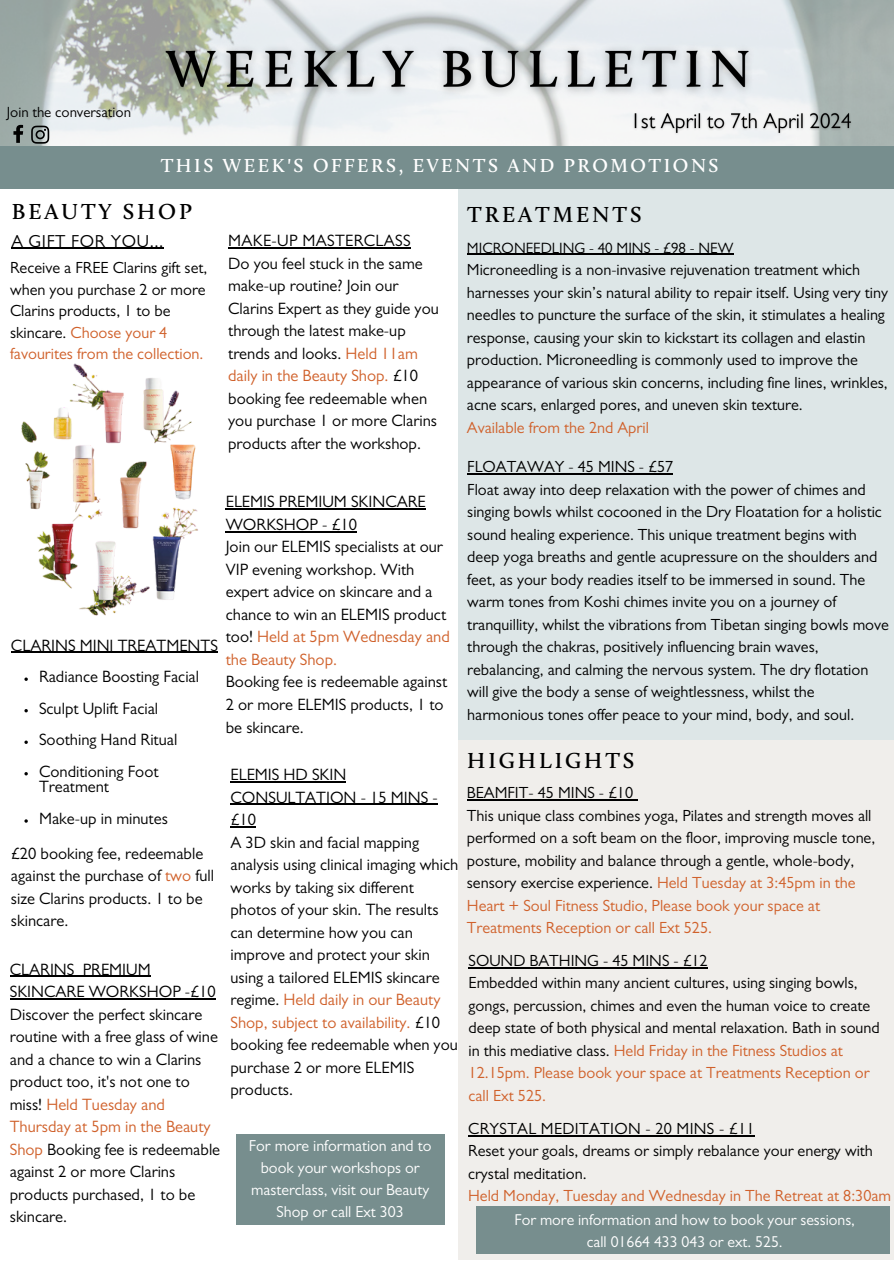
<style>
.page{position:relative;width:894px;height:1264px;background:#fff}
.page>*{position:absolute;margin:0;border:0;box-sizing:border-box;transform-origin:0 0}
.t1{font:600 22.5px "Calluna";letter-spacing:.13em;color:#000}
.t2{font:600 19.5px "Calluna";letter-spacing:.13em;color:#fff}
.t3{font:17.4px "Gill Sans MT Pro";letter-spacing:.035em;color:#000}
.t4{font:16.5px/22.5px "Gill Sans MT Pro";color:#000}
.t5{font:16.2px/22.5px "Gill Sans MT Pro";color:#000}
.t6{font:16.2px "Gill Sans MT Pro";color:#d0612b}
.t7{font:15.9px/22.2px "Gill Sans MT Pro";color:#fff;text-align:center}
.t8{font:15.75px/21.3px "Gill Sans MT Pro";color:#fff;text-align:center}
.t9{font:15px "Gill Sans MT Pro";color:#000}
.t10{font:14.85px "Gill Sans MT Pro";color:#000}
.s1{color:#d0612b}
</style>
<div class="page">
<div style="left:458px;top:189px;width:435px;height:550px;background:#dde6e7"></div>
<div style="left:458px;top:740px;width:435px;height:519px;background:#f0eeeb"></div>
<div style="left:236px;top:1134px;width:208px;height:90px;background:#778e8e"></div>
<div style="left:475px;top:1206px;width:413px;height:47px;background:#778e8e"></div>
<img style="left:0;top:0;width:893px;height:146px">
<div style="left:0;top:146px;width:893px;height:43px;background:#778e8e"></div>
<svg style="left:13px;top:125px;width:10px;height:18px"></svg>
<svg style="left:31px;top:126px;width:18px;height:18px"></svg>
<hr style="left:226px;top:508px;width:200px;height:1px;background:#000">
<hr style="left:226px;top:531px;width:131px;height:1px;background:#000">
<hr style="left:10px;top:975px;width:64px;height:1px;background:#000">
<hr style="left:83px;top:975px;width:68px;height:1px;background:#000">
<hr style="left:10px;top:998px;width:206px;height:1px;background:#000">
<hr style="left:11px;top:248px;width:153px;height:1px;background:#000">
<img style="left:151px;top:37px;width:611px;height:66px">
<img style="left:628px;top:109px;width:228px;height:31px">
<hr style="left:228px;top:247px;width:183px;height:1px;background:#000">
<hr style="left:467px;top:473px;width:206px;height:1px;background:#000">
<hr style="left:467px;top:254px;width:266px;height:1px;background:#000">
<hr style="left:467px;top:799px;width:166px;height:1px;background:#000">
<img style="left:21px;top:363px;width:177px;height:253px">
<hr style="left:11px;top:651px;width:207px;height:1px;background:#000">
<svg style="left:24px;top:677px;width:4px;height:4px"></svg>
<svg style="left:24px;top:709px;width:4px;height:3px"></svg>
<svg style="left:24px;top:740px;width:4px;height:4px"></svg>
<svg style="left:24px;top:772px;width:4px;height:3px"></svg>
<hr style="left:230px;top:781px;width:116px;height:1px;background:#000">
<hr style="left:230px;top:803px;width:207px;height:2px;background:#000">
<svg style="left:230px;top:826px;width:26px;height:1px"></svg>
<hr style="left:468px;top:966px;width:239px;height:2px;background:#000">
<hr style="left:468px;top:1134px;width:286px;height:2px;background:#000">
<p class="t10" style="left:7px;top:107px;width:126px">Join the conversation</p>
<p class="t2" style="left:161px;top:158px;width:559px">THIS WEEK'S OFFERS, EVENTS AND PROMOTIONS</p>
<p class="t1" style="left:12px;top:202px;width:182px">BEAUTY SHOP</p>
<p class="t3" style="left:11px;top:235px;width:154px">A GIFT FOR YOU...</p>
<h5 class="t5" style="left:10px;top:260px;width:199px;line-height:21.3px">Receive a FREE Clarins gift set, when you purchase 2 or more<br>Clarins products, 1 to be skincare. <span class="s1">Choose your 4 favourites from the collection.</span></h5>
<p class="t4" style="left:228px;top:232px;width:212px">MAKE-UP MASTERCLASS<br>Do you feel stuck in the same make-up routine? Join our<br>Clarins Expert as they guide you through the latest make-up trends and looks. <span class="s1">Held 11am daily in the Beauty Shop.</span> £10 booking fee redeemable when you purchase 1 or more Clarins products after the workshop.</p>
<p class="t4" style="left:226px;top:493px;width:225px">ELEMIS PREMIUM SKINCARE<br>WORKSHOP - £10<br>Join our ELEMIS specialists at our<br>VIP evening workshop. With expert advice on skincare and a chance to win an ELEMIS product too! <span class="s1">Held at 5pm Wednesday and the Beauty Shop.</span></p>
<p class="t4" style="left:226px;top:673px;width:223px">Booking fee is redeemable against<br>2 or more ELEMIS products, 1 to be skincare.</p>
<p class="t4" style="left:11px;top:636px;width:208px">CLARINS MINI TREATMENTS</p>
<p class="t4" style="left:39px;top:667px;width:162px">Radiance Boosting Facial</p>
<p class="t4" style="left:39px;top:699px;width:121px">Sculpt Uplift Facial</p>
<p class="t4" style="left:39px;top:730px;width:140px">Soothing Hand Ritual</p>
<p class="t4" style="left:39px;top:765px;width:121px;line-height:15.8px">Conditioning Foot<br>Treatment</p>
<h6 class="t4" style="left:39px;top:809px;width:130px">Make-up in minutes</h6>
<p class="t4" style="left:11px;top:844px;width:204px">£20 booking fee, redeemable against the purchase of <span class="s1">two</span> full size Clarins products. 1 to be skincare.</p>
<p class="t4" style="left:230px;top:766px;width:229px">ELEMIS HD SKIN<br>CONSULTATION - 15 MINS - £10<br>A 3D skin and facial mapping analysis using clinical imaging which works by taking six different photos of your skin. The results can determine how you can improve and protect your skin using a tailored ELEMIS skincare regime. <span class="s1">Held daily in our Beauty<br>Shop, subject to availability.</span> £10 booking fee redeemable when you purchase 2 or more ELEMIS products.</p>
<p class="t4" style="left:10px;top:960px;width:212px">CLARINS PREMIUM<br>SKINCARE WORKSHOP -£10<br>Discover the perfect skincare routine with a free glass of wine and a chance to win a Clarins product too, it's not one to miss! <span class="s1">Held Tuesday and<br>Thursday at 5pm in the Beauty<br>Shop</span> Booking fee is redeemable against 2 or more Clarins products purchased, 1 to be skincare.</p>
<p class="t7" style="left:249px;top:1136px;width:184px">For more information and to book your workshops or masterclass, visit our Beauty<br>Shop or call Ext 303</p>
<p class="t1" style="left:467px;top:205px;width:176px">TREATMENTS</p>
<h6 class="t9" style="left:467px;top:242px;width:268px">MICRONEEDLING - 40 MINS - £98 - NEW</h6>
<h6 class="t5" style="left:467px;top:261px;width:422px">Microneedling is a non-invasive rejuvenation treatment which harnesses your skin’s natural ability to repair itself. Using very tiny needles to puncture the surface of the skin, it stimulates a healing response, causing your skin to kickstart its collagen and elastin production. Microneedling is commonly used to improve the appearance of various skin concerns, including fine lines, wrinkles, acne scars, enlarged pores, and uneven skin texture.<br><span class="s1">Available from the 2nd April</span></h6>
<h5 class="t5" style="left:467px;top:458px;width:423px">FLOATAWAY - 45 MINS - £57<br>Float away into deep relaxation with the power of chimes and singing bowls whilst cocooned in the Dry Floatation for a holistic sound healing experience. This unique treatment begins with deep yoga breaths and gentle acupressure on the shoulders and feet, as your body readies itself to be immersed in sound. The warm tones from Koshi chimes invite you on a journey of tranquillity, whilst the vibrations from Tibetan singing bowls move through the chakras, positively influencing brain waves, rebalancing, and calming the nervous system. The dry flotation will give the body a sense of weightlessness, whilst the harmonious tones offer peace to your mind, body, and soul.</h5>
<p class="t1" style="left:467px;top:751px;width:169px">HIGHLIGHTS</p>
<p class="t5" style="left:467px;top:783px;width:410px">BEAMFIT- 45 MINS - £10<br>This unique class combines yoga, Pilates and strength moves all performed on a soft beam on the floor, improving muscle tone, posture, mobility and balance through a gentle, whole-body, sensory exercise experience. <span class="s1">Held Tuesday at 3:45pm in the Heart + Soul Fitness Studio, Please book your space at Treatments Reception or call Ext 525.</span></p>
<p class="t5" style="left:468px;top:951px;width:412px">SOUND BATHING - 45 MINS - £12<br>Embedded within many ancient cultures, using singing bowls, gongs, percussion, chimes and even the human voice to create deep state of both physical and mental relaxation. Bath in sound in this mediative class. <span class="s1">Held Friday in the Fitness Studios at 12.15pm. Please book your space at Treatments Reception or call Ext 525.</span></p>
<p class="t5" style="left:468px;top:1119px;width:406px">CRYSTAL MEDITATION - 20 MINS - £11<br>Reset your goals, dreams or simply rebalance your energy with crystal meditation.</p>
<p class="t6" style="left:468px;top:1190px;width:424px">Held Monday, Tuesday and Wednesday in The Retreat at 8:30am</p>
<p class="t8" style="left:514px;top:1211px;width:342px">For more information and how to book your sessions, call 01664 433 043 or ext. 525.</p>
</div>
